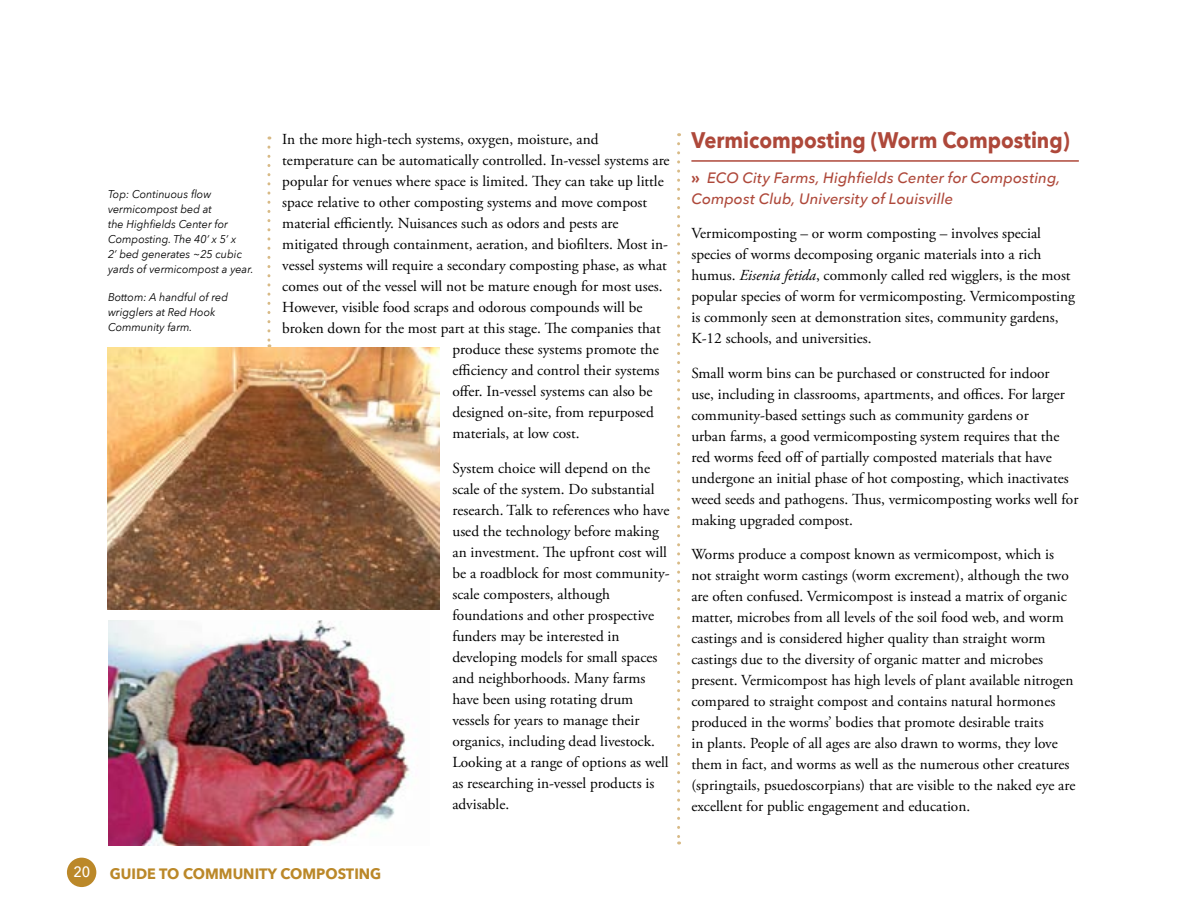
<style>
.page{position:relative;width:1188px;height:918px;background:#fff}
.page>*{position:absolute;margin:0;border:0;box-sizing:border-box;transform-origin:0 0}
.t1{font:700 22.5px "Avenir Next";color:#ae483a;scale:.9 1}
.t2{font:15.3px/21px "Adobe Garamond Pro";color:#000}
.t3{font:italic 500 15px/21px "Avenir Next";letter-spacing:.005em;color:#ae483a}
.t4{font:700 15px "Avenir Next";color:#bb8829;scale:.96 1}
.t5{font:500 15px "Avenir Next";color:#fff;scale:.95 1}
.t6{font:italic 11.25px/15px "Avenir Next";color:#000;scale:.96 1}
.s1{font-family:"Avenir";font-weight:900;font-style:normal;font-size:15.3px}
.s2{font-style:italic}
</style>
<div class="page">
<div style="left:67px;top:858px;width:29px;height:29px;background:#bb8829;border-radius:50%"></div>
<hr style="left:691px;top:160px;width:388px;height:2px;background:#ae483a">
<svg style="left:677px;top:144px;width:3px;height:700px"></svg>
<svg style="left:267px;top:147px;width:3px;height:200px"></svg>
<img style="left:108px;top:347px;width:331px;height:263px">
<img style="left:108px;top:620px;width:302px;height:226px">
<p class="t6" style="left:108px;top:186px;width:153px">Top: Continuous flow vermicompost bed at<br>the Highfields Center for<br>Composting. The 40’ x 5’ x<br>2’ bed generates ~25 cubic yards of vermicompost a year.</p>
<p class="t6" style="left:108px;top:289px;width:127px">Bottom: A handful of red wrigglers at Red Hook<br>Community farm.</p>
<p class="t2" style="left:282px;top:129px;width:318px">In the more high-tech systems, oxygen, moisture, and</p>
<p class="t2" style="left:282px;top:150px;width:389px">temperature can be automatically controlled. In-vessel systems are</p>
<p class="t2" style="left:282px;top:171px;width:383px">popular for venues where space is limited. They can take up little</p>
<p class="t2" style="left:282px;top:193px;width:366px">space relative to other composting systems and move compost</p>
<p class="t2" style="left:282px;top:214px;width:338px">material efficiently. Nuisances such as odors and pests are</p>
<p class="t2" style="left:282px;top:235px;width:387px">mitigated through containment, aeration, and biofilters. Most in-</p>
<p class="t2" style="left:282px;top:256px;width:386px">vessel systems will require a secondary composting phase, as what</p>
<p class="t2" style="left:282px;top:277px;width:382px">comes out of the vessel will not be mature enough for most uses.</p>
<p class="t2" style="left:282px;top:298px;width:362px">However, visible food scraps and odorous compounds will be</p>
<p class="t2" style="left:282px;top:319px;width:380px">broken down for the most part at this stage. The companies that</p>
<p class="t2" style="left:453px;top:340px;width:208px">produce these systems promote the</p>
<p class="t2" style="left:453px;top:361px;width:208px">efficiency and control their systems</p>
<p class="t2" style="left:453px;top:382px;width:202px">offer. In-vessel systems can also be</p>
<p class="t2" style="left:453px;top:403px;width:203px">designed on-site, from repurposed</p>
<p class="t2" style="left:453px;top:424px;width:129px">materials, at low cost.</p>
<p class="t2" style="left:452px;top:458px;width:219px">System choice will depend on the scale of the system. Do substantial research. Talk to references who have used the technology before making an investment. The upfront cost will be a roadblock for most community&shy;scale composters, although foundations and other prospective funders may be interested in developing models for small spaces and neighborhoods. Many farms have been using rotating drum vessels for years to manage their organics, including dead livestock.<br>Looking at a range of options as well as researching in-vessel products is advisable.</p>
<p class="t5" style="left:73px;top:859px;width:19px">20</p>
<p class="t4" style="left:110px;top:861px;width:284px">GUIDE TO COMMUNITY COMPOSTING</p>
<h1 class="t1" style="left:691px;top:121px;width:422px">Vermicomposting (Worm Composting)</h1>
<p class="t3" style="left:691px;top:166px;width:370px"><span class="s1">»</span> ECO City Farms, Highfields Center for Composting,<br>Compost Club, University of Louisville</p>
<p class="t2" style="left:691px;top:223px;width:385px">Vermicomposting – or worm composting – involves special species of worms decomposing organic materials into a rich humus. <span class="s2">Eisenia fetida</span>, commonly called red wigglers, is the most popular species of worm for vermicomposting. Vermicomposting is commonly seen at demonstration sites, community gardens, K-12 schools, and universities.</p>
<p class="t2" style="left:691px;top:363px;width:389px">Small worm bins can be purchased or constructed for indoor<br>use, including in classrooms, apartments, and offices. For larger community-based settings such as community gardens or<br>urban farms, a good vermicomposting system requires that the red worms feed off of partially composted materials that have undergone an initial phase of hot composting, which inactivates weed seeds and pathogens. Thus, vermicomposting works well for making upgraded compost.</p>
<p class="t2" style="left:691px;top:544px;width:385px">Worms produce a compost known as vermicompost, which is not straight worm castings (worm excrement), although the two are often confused. Vermicompost is instead a matrix of organic matter, microbes from all levels of the soil food web, and worm castings and is considered higher quality than straight worm castings due to the diversity of organic matter and microbes present. Vermicompost has high levels of plant available nitrogen compared to straight compost and contains natural hormones produced in the worms’ bodies that promote desirable traits<br>in plants. People of all ages are also drawn to worms, they love them in fact, and worms as well as the numerous other creatures (springtails, psuedoscorpians) that are visible to the naked eye are excellent for public engagement and education.</p>
</div>
